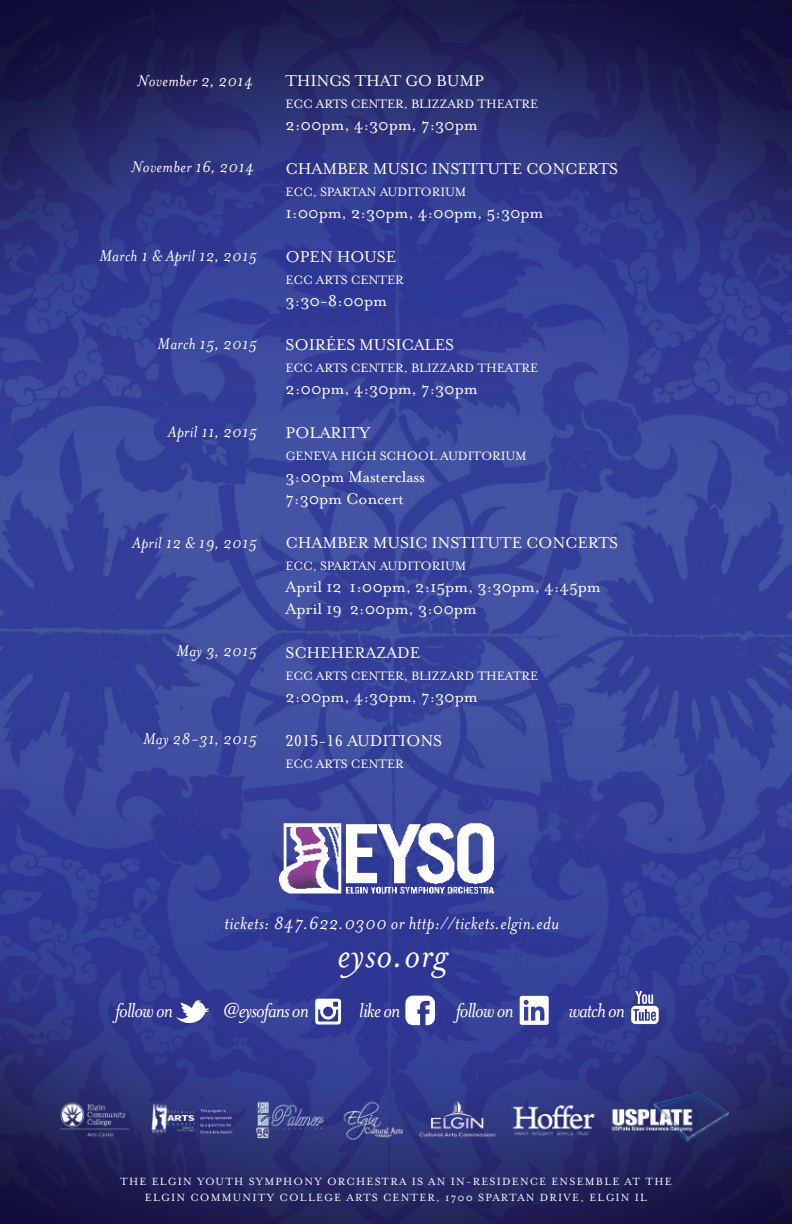
<style>
.page{position:relative;width:792px;height:1224px;background:#fff}
.page>*{position:absolute;margin:0;border:0;box-sizing:border-box;transform-origin:0 0}
.t1{font:italic 42px "Mrs Eaves";letter-spacing:.02em;color:#fff}
.t2{font:italic 23px "Mrs Eaves";letter-spacing:-.04em;color:#fff}
.t3{font:italic 20px "Mrs Eaves";letter-spacing:.02em;color:#fff}
.t4{font:18px/22px "Mrs Eaves Roman";letter-spacing:-.01em;color:#fff}
.t5{font:italic 18px "Mrs Eaves";letter-spacing:.02em;color:#fff}
.t6{font:14px "Mrs Eaves Roman";letter-spacing:-.01em;color:#fff}
.t7{font:12px/16px "Mrs Eaves Roman";letter-spacing:.1em;color:#fff;text-align:center}
.s1{font-family:"Mrs Eaves Petite Caps"}
</style>
<div class="page">
<img style="left:0;top:0;width:792px;height:1224px">
<svg style="left:176px;top:1000px;width:33px;height:25px"></svg>
<svg style="left:315px;top:999px;width:26px;height:26px"></svg>
<svg style="left:631px;top:991px;width:28px;height:33px"></svg>
<svg style="left:405px;top:996px;width:30px;height:29px"></svg>
<svg style="left:520px;top:996px;width:29px;height:29px"></svg>
<img style="left:279px;top:812px;width:215px;height:88px">
<p class="t5" style="left:137px;top:71px;width:117px">November 2, 2014</p>
<p class="t5" style="left:132px;top:157px;width:124px">November 16, 2014</p>
<p class="t5" style="left:100px;top:246px;width:159px">March 1 &amp; April 12, 2015</p>
<p class="t5" style="left:158px;top:334px;width:101px">March 15, 2015</p>
<p class="t5" style="left:168px;top:421px;width:91px">April 11, 2015</p>
<p class="t5" style="left:132px;top:533px;width:126px">April 12 &amp; 19, 2015</p>
<p class="t5" style="left:177px;top:641px;width:82px">May 3, 2015</p>
<p class="t5" style="left:143px;top:729px;width:115px">May 28-31, 2015</p>
<p class="t4" style="left:286px;top:69px;width:200px">THINGS THAT GO BUMP</p>
<p class="t6" style="left:286px;top:96px;width:254px">ECC ARTS CENTER, BLIZZARD THEATRE</p>
<p class="t4" style="left:286px;top:113px;width:194px">2:00pm, 4:30pm, 7:30pm</p>
<p class="t4" style="left:286px;top:157px;width:334px">CHAMBER MUSIC INSTITUTE CONCERTS</p>
<p class="t6" style="left:286px;top:184px;width:182px">ECC, SPARTAN AUDITORIUM</p>
<p class="t4" style="left:286px;top:201px;width:260px">1:00pm, 2:30pm, 4:00pm, 5:30pm</p>
<p class="t4" style="left:286px;top:245px;width:112px">OPEN HOUSE</p>
<p class="t6" style="left:286px;top:272px;width:120px">ECC ARTS CENTER</p>
<p class="t4" style="left:286px;top:289px;width:103px">3:30-8:00pm</p>
<p class="t4" style="left:286px;top:333px;width:170px">SOIRÉES MUSICALES</p>
<p class="t6" style="left:286px;top:360px;width:254px">ECC ARTS CENTER, BLIZZARD THEATRE</p>
<p class="t4" style="left:286px;top:377px;width:194px">2:00pm, 4:30pm, 7:30pm</p>
<p class="t4" style="left:286px;top:421px;width:86px">POLARITY</p>
<p class="t6" style="left:286px;top:448px;width:243px">GENEVA HIGH SCHOOL AUDITORIUM</p>
<p class="t4" style="left:286px;top:465px;width:141px">3:00pm Masterclass<br>7:30pm Concert</p>
<p class="t4" style="left:286px;top:531px;width:334px">CHAMBER MUSIC INSTITUTE CONCERTS</p>
<p class="t6" style="left:286px;top:558px;width:182px">ECC, SPARTAN AUDITORIUM</p>
<p class="t4" style="left:286px;top:575px;width:317px">April 12 1:00pm, 2:15pm, 3:30pm, 4:45pm<br>April 19 2:00pm, 3:00pm</p>
<p class="t4" style="left:286px;top:641px;width:136px">SCHEHERAZADE</p>
<p class="t6" style="left:286px;top:668px;width:254px">ECC ARTS CENTER, BLIZZARD THEATRE</p>
<p class="t4" style="left:286px;top:685px;width:194px">2:00pm, 4:30pm, 7:30pm</p>
<p class="t4" style="left:286px;top:729px;width:158px"><span class="s1">2015-16</span> AUDITIONS</p>
<p class="t6" style="left:286px;top:756px;width:120px">ECC ARTS CENTER</p>
<p class="t3" style="left:224px;top:912px;width:336px">tickets: 847.622.0300 or http://tickets.elgin.edu</p>
<h1 class="t1" style="left:338px;top:932px;width:111px">eyso.org</h1>
<p class="t2" style="left:115px;top:998px;width:60px">follow on</p>
<p class="t2" style="left:224px;top:998px;width:87px">@eysofans on</p>
<p class="t2" style="left:359px;top:998px;width:43px">like on</p>
<p class="t2" style="left:456px;top:998px;width:60px">follow on</p>
<p class="t2" style="left:568px;top:998px;width:58px">watch on</p>
<p class="t7" style="left:120px;top:1173px;width:553px">THE ELGIN YOUTH SYMPHONY ORCHESTRA IS AN IN-RESIDENCE ENSEMBLE AT THE<br>ELGIN COMMUNITY COLLEGE ARTS CENTER, 1700 SPARTAN DRIVE, ELGIN IL</p>
</div>
